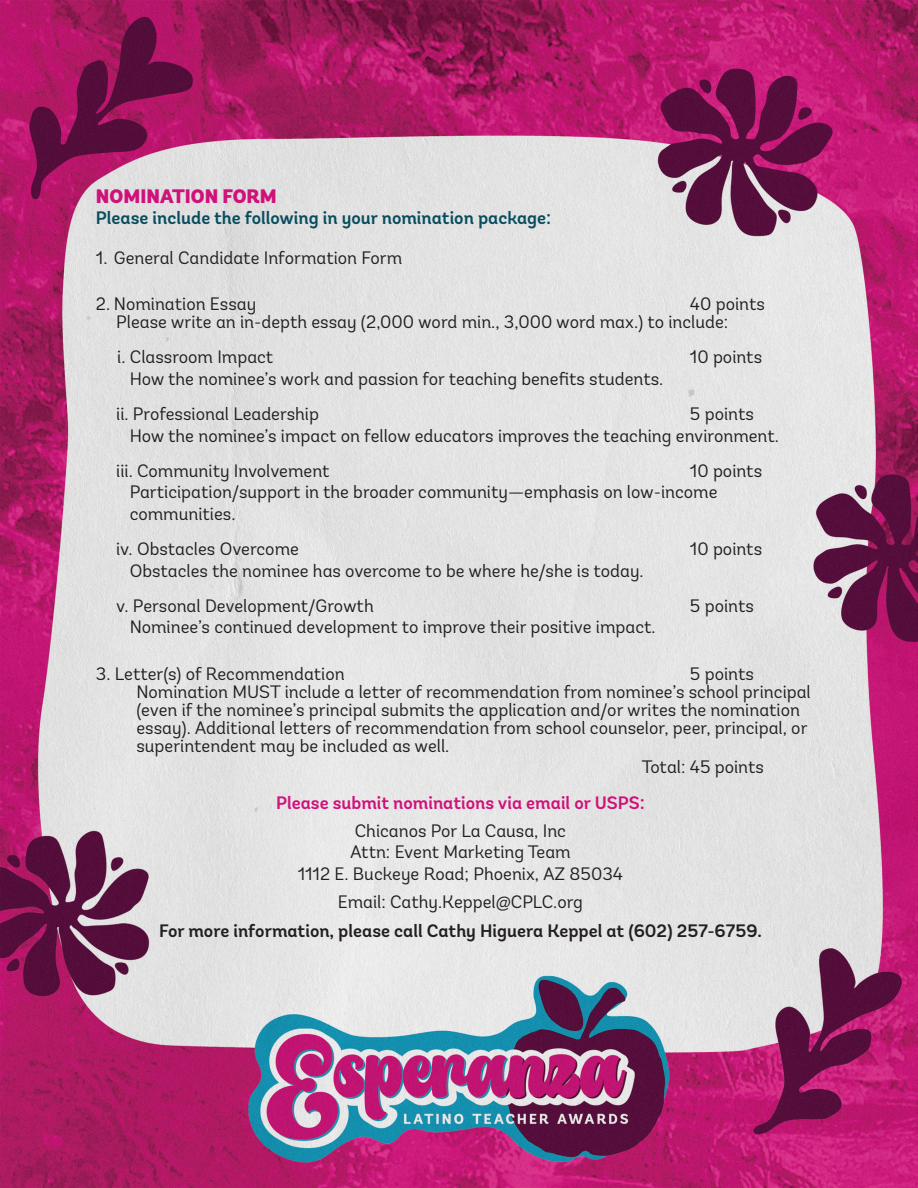
<style>
.page{position:relative;width:918px;height:1188px;background:#fff}
.page>*{position:absolute;margin:0;border:0;box-sizing:border-box;transform-origin:0 0}
.t1{font:900 19.5px "Andes";color:#d0117a}
.t2{font:18px/18px "Andes";color:#231f20}
.t3{font:600 18px "Andes";color:#231f20}
.t4{font:600 18px "Andes";color:#084d5e}
.t5{font:600 18px "Andes";color:#d0117a}
</style>
<div class="page">
<img style="left:0;top:0;width:918px;height:1188px">
<p class="t1" style="left:96px;top:183px;width:182px">NOMINATION FORM</p>
<p class="t4" style="left:96px;top:207px;width:457px">Please include the following in your nomination package:</p>
<p class="t2" style="left:96px;top:249px;width:308px">1. General Candidate Information Form</p>
<p class="t2" style="left:96px;top:295px;width:162px">2. Nomination Essay</p>
<p class="t2" style="left:116px;top:295px;width:650px;text-indent:574px">40 points<br>Please write an in-depth essay (2,000 word min., 3,000 word max.) to include:</p>
<p class="t2" style="left:117px;top:348px;width:158px">i. Classroom Impact</p>
<p class="t2" style="left:690px;top:348px;width:74px">10 points</p>
<p class="t2" style="left:116px;top:361px;width:549px;line-height:35.1px;text-indent:14px">How the nominee’s work and passion for teaching benefits students. ii. Professional Leadership</p>
<p class="t2" style="left:130px;top:403px;width:651px;line-height:21.6px;text-indent:560px">5 points<br>How the nominee’s impact on fellow educators improves the teaching environment.</p>
<p class="t2" style="left:116px;top:462px;width:215px">iii. Community Involvement</p>
<p class="t2" style="left:130px;top:460px;width:634px;line-height:21.6px;text-indent:560px">10 points<br>Participation/support in the broader community—emphasis on low-income communities.</p>
<p class="t2" style="left:116px;top:540px;width:184px">iv. Obstacles Overcome</p>
<p class="t2" style="left:690px;top:540px;width:74px">10 points</p>
<p class="t2" style="left:116px;top:553px;width:529px;line-height:35.1px;text-indent:14px">Obstacles the nominee has overcome to be where he/she is today. v. Personal Development/Growth</p>
<p class="t2" style="left:690px;top:597px;width:65px">5 points</p>
<p class="t2" style="left:130px;top:618px;width:527px">Nominee’s continued development to improve their positive impact.</p>
<p class="t2" style="left:96px;top:665px;width:250px">3. Letter(s) of Recommendation</p>
<p class="t2" style="left:136px;top:665px;width:676px;text-indent:553px">5 points Nomination MUST include a letter of recommendation from nominee’s school principal (even if the nominee’s principal submits the application and/or writes the nomination essay). Additional letters of recommendation from school counselor, peer, principal, or superintendent may be included as well.</p>
<p class="t2" style="left:642px;top:758px;width:124px">Total: 45 points</p>
<p class="t5" style="left:276px;top:791px;width:370px">Please submit nominations via email or USPS:</p>
<p class="t2" style="left:298px;top:820px;width:327px;line-height:21.6px;text-align:center">Chicanos Por La Causa, Inc<br>Attn: Event Marketing Team<br>1112 E. Buckeye Road; Phoenix, AZ 85034</p>
<p class="t2" style="left:338px;top:893px;width:247px">Email: Cathy.Keppel@CPLC.org</p>
<p class="t3" style="left:159px;top:919px;width:604px">For more information, please call Cathy Higuera Keppel at (602) 257-6759.</p>
</div>
